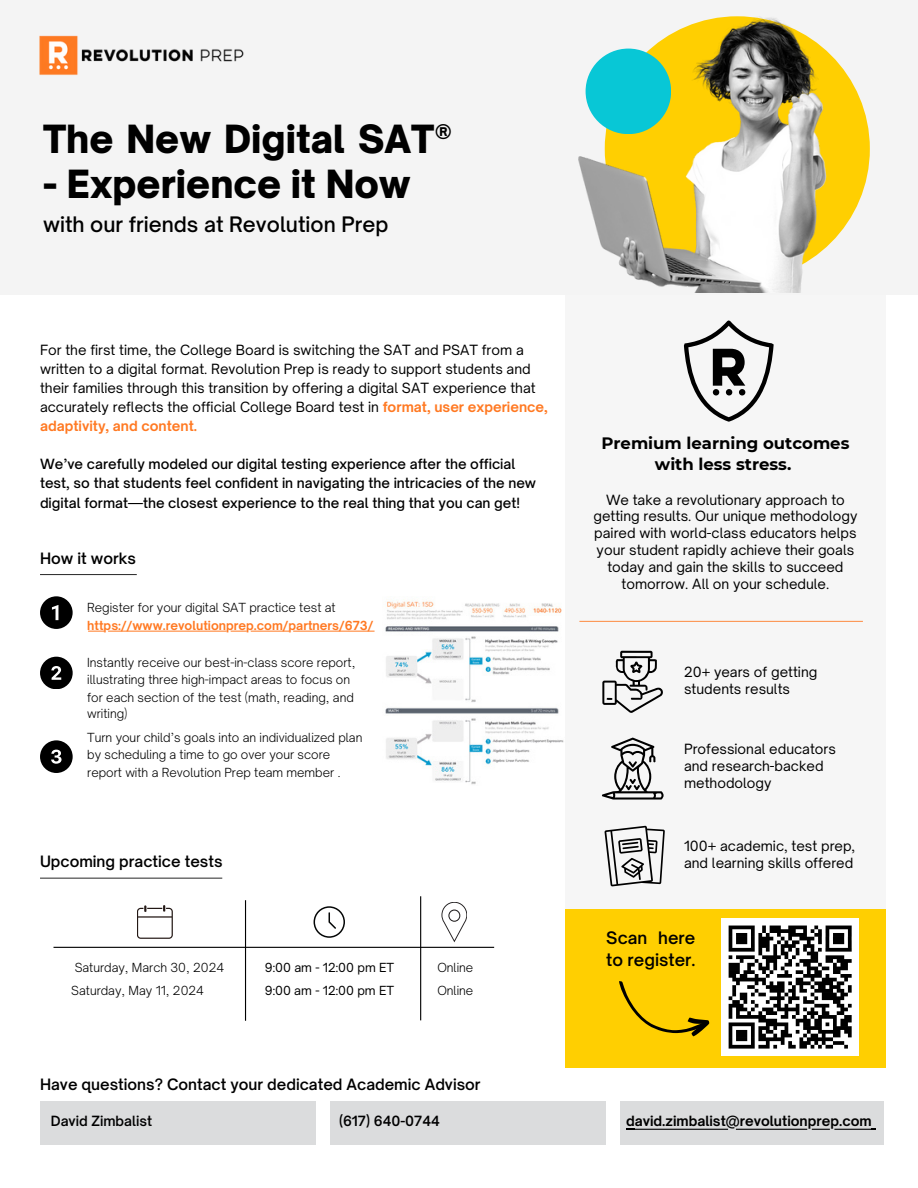
<style>
.page{position:relative;width:918px;height:1188px;background:#fff}
.page>*{position:absolute;margin:0;border:0;box-sizing:border-box;transform-origin:0 0}
.t1{font:900 37.2px "Open Sauce One";color:#000}
.t2{font:500 20.4px "Open Sauce One";color:#000}
.t3{font:700 16.5px/21.3px "Montserrat";color:#000;text-align:center}
.t4{font:600 16.5px/21.3px "Open Sauce One";color:#000}
.t5{font:600 15px "Open Sauce One";color:#000}
.t6{font:13.5px/16.8px "Open Sauce One";color:#000}
.t7{font:500 13.5px/19.2px "Open Sauce One";color:#000}
.t8{font:700 13.5px "Open Sauce One";color:#000}
.t9{font:600 13.5px "Open Sauce One";color:#000}
.t10{font:300 12px/22.5px "Open Sauce One";color:#000}
.t11{font:700 12px/18px "Open Sauce One";color:#ff7922}
.t12{font:12px/22.5px "Open Sauce One";color:#000}
.s1{font-weight:700;color:#ff7922}
.s2{font-weight:300;color:#000}
</style>
<div class="page">
<div style="left:566px;top:225px;width:319px;height:739px;background:#f6f6f6"></div>
<div style="left:566px;top:910px;width:319px;height:157px;background:#ffcf01"></div>
<svg style="left:619px;top:981px;width:90px;height:55px"></svg>
<div style="left:0;top:0;width:918px;height:294px;background:#f4f4f4"></div>
<img style="left:39px;top:35px;width:205px;height:40px">
<hr style="left:579px;top:621px;width:284px;height:1px;background:#ff7922">
<svg style="left:840px;top:65px;width:30px;height:168px;fill:#ffcf01"></svg>
<img style="left:578px;top:16px;width:262px;height:277px">
<svg style="left:40px;top:596px;width:33px;height:33px"></svg>
<svg style="left:40px;top:657px;width:33px;height:32px"></svg>
<svg style="left:40px;top:740px;width:33px;height:33px"></svg>
<hr style="left:40px;top:574px;width:97px;height:1px;background:#000">
<hr style="left:40px;top:878px;width:182px;height:1px;background:#000">
<svg style="left:88px;top:631px;width:287px;height:1px"></svg>
<hr style="left:54px;top:947px;width:440px;height:1px;background:#000">
<hr style="left:245px;top:900px;width:1px;height:121px;background:#000">
<hr style="left:420px;top:896px;width:1px;height:124px;background:#000">
<svg style="left:314px;top:906px;width:31px;height:32px"></svg>
<svg style="left:137px;top:905px;width:36px;height:34px"></svg>
<svg style="left:441px;top:902px;width:26px;height:40px"></svg>
<svg style="left:604px;top:826px;width:61px;height:60px"></svg>
<svg style="left:602px;top:651px;width:61px;height:62px"></svg>
<svg style="left:602px;top:738px;width:62px;height:62px"></svg>
<svg style="left:684px;top:321px;width:90px;height:101px"></svg>
<img style="left:385px;top:601px;width:179px;height:184px">
<div style="left:721px;top:918px;width:138px;height:138px;background:#fff"></div>
<svg style="left:728px;top:925px;width:124px;height:124px"></svg>
<div style="left:40px;top:1102px;width:275px;height:42px;background:#dbdcdd"></div>
<div style="left:330px;top:1102px;width:275px;height:42px;background:#dbdcdd"></div>
<div style="left:620px;top:1102px;width:263px;height:42px;background:#dbdcdd"></div>
<svg style="left:626px;top:1129px;width:249px;height:1px"></svg>
<h5 class="t1" style="left:43px;top:115px;width:411px">The New Digital SAT®</h5>
<h5 class="t1" style="left:43px;top:160px;width:369px">- Experience it Now</h5>
<h3 class="t2" style="left:43px;top:212px;width:347px">with our friends at Revolution Prep</h3>
<h5 class="t6" style="left:40px;top:340px;width:509px;line-height:19.2px">For the first time, the College Board is switching the SAT and PSAT from a written to a digital format. Revolution Prep is ready to support students and their families through this transition by offering a digital SAT experience that accurately reflects the official College Board test in <span class="s1">format, user experience, adaptivity, and content.</span></h5>
<h5 class="t7" style="left:40px;top:455px;width:498px">We’ve carefully modeled our digital testing experience after the official test, so that students feel confident in navigating the intricacies of the new digital format—the closest experience to the real thing that you can get!</h5>
<p class="t5" style="left:40px;top:549px;width:98px">How it works</p>
<p class="t11" style="left:87px;top:598px;width:288px"><span class="s2">Register for your digital SAT practice test at </span>https://www.revolutionprep.com/partners/673/</p>
<p class="t10" style="left:87px;top:651px;width:270px">Instantly receive our best-in-class score report,</p>
<p class="t10" style="left:87px;top:668px;width:264px">illustrating three high-impact areas to focus on</p>
<p class="t10" style="left:87px;top:686px;width:268px">for each section of the test (math, reading, and</p>
<p class="t10" style="left:87px;top:703px;width:42px">writing)</p>
<h3 class="t10" style="left:87px;top:726px;width:277px">Turn your child’s goals into an individualized plan</h3>
<p class="t10" style="left:87px;top:743px;width:245px">by scheduling a time to go over your score</p>
<p class="t10" style="left:87px;top:761px;width:255px">report with a Revolution Prep team member .</p>
<p class="t5" style="left:40px;top:852px;width:184px">Upcoming practice tests</p>
<p class="t10" style="left:75px;top:957px;width:151px">Saturday, March 30, 2024</p>
<p class="t10" style="left:71px;top:979px;width:134px">Saturday, May 11, 2024</p>
<p class="t12" style="left:265px;top:957px;width:131px">9:00 am - 12:00 pm ET<br>9:00 am - 12:00 pm ET</p>
<p class="t10" style="left:437px;top:957px;width:37px">Online<br>Online</p>
<p class="t5" style="left:40px;top:1075px;width:442px">Have questions? Contact your dedicated Academic Advisor</p>
<p class="t9" style="left:51px;top:1113px;width:103px">David Zimbalist</p>
<h5 class="t9" style="left:339px;top:1113px;width:102px">(617) 640-0744</h5>
<h3 class="t3" style="left:601px;top:432px;width:250px">Premium learning outcomes with less stress.</h3>
<p class="t6" style="left:593px;top:491px;width:265px;text-align:center">We take a revolutionary approach to getting results. Our unique methodology paired with world-class educators helps your student rapidly achieve their goals today and gain the skills to succeed tomorrow. All on your schedule.</p>
<h3 class="t6" style="left:684px;top:663px;width:135px">20+ years of getting students results</h3>
<p class="t6" style="left:684px;top:741px;width:153px">Professional educators and research-backed methodology</p>
<h5 class="t6" style="left:684px;top:837px;width:173px">100+ academic, test prep, and learning skills offered</h5>
<p class="t4" style="left:606px;top:927px;width:91px">Scan here to register.</p>
<h4 class="t8" style="left:626px;top:1113px;width:247px">david.zimbalist@revolutionprep.com</h4>
</div>
